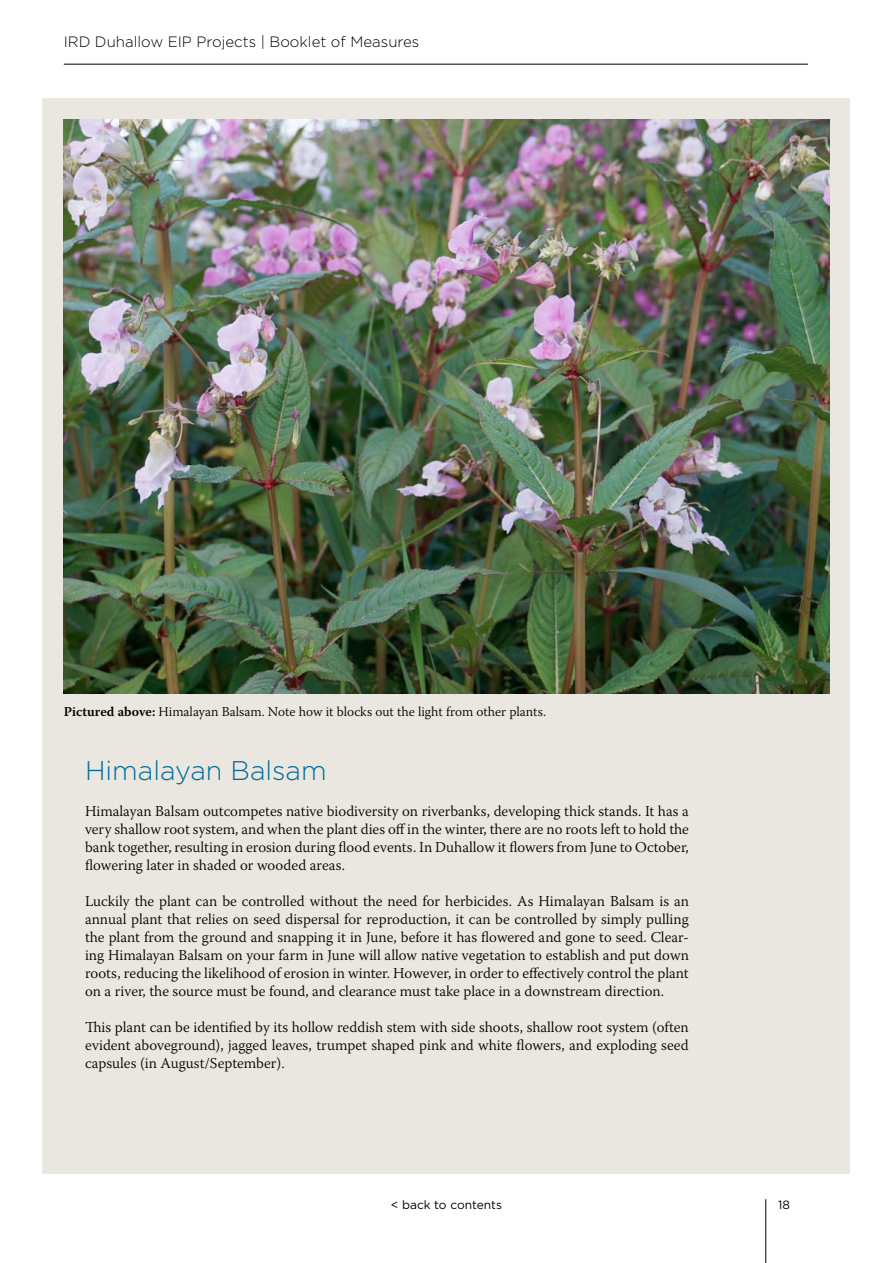
<style>
.page{position:relative;width:893px;height:1263px;background:#fff}
.page>*{position:absolute;margin:0;border:0;box-sizing:border-box;transform-origin:0 0}
.t1{font:300 27px "Gotham";color:#006c9e}
.t2{font:300 15px/18px "Warnock Pro";color:#000;text-align:justify}
.t3{font:300 15px "Gotham";color:#000}
.t4{font:300 13.5px "Warnock Pro";color:#000}
.t5{font:12px "Gotham";color:#000}
.s1{font-weight:600}
</style>
<div class="page">
<hr style="left:765px;top:1199px;width:1px;height:64px;background:#000">
<hr style="left:64px;top:64px;width:744px;height:1px;background:#000">
<div style="left:43px;top:98px;width:807px;height:1076px;background:#eae7e0"></div>
<img style="left:64px;top:119px;width:765px;height:574px">
<p class="t3" style="left:64px;top:33px;width:357px">IRD Duhallow EIP Projects | Booklet of Measures</p>
<p class="t4" style="left:64px;top:703px;width:484px"><span class="s1">Pictured above:</span> Himalayan Balsam. Note how it blocks out the light from other plants.</p>
<h1 class="t1" style="left:85px;top:755px;width:243px">Himalayan Balsam</h1>
<p class="t2" style="left:85px;top:801px;width:605px">Himalayan Balsam outcompetes native biodiversity on riverbanks, developing thick stands. It has a very shallow root system, and when the plant dies off in the winter, there are no roots left to hold the bank together, resulting in erosion during flood events. In Duhallow it flowers from June to October, flowering later in shaded or wooded areas.</p>
<p class="t2" style="left:85px;top:891px;width:605px">Luckily the plant can be controlled without the need for herbicides. As Himalayan Balsam is an annual plant that relies on seed dispersal for reproduction, it can be controlled by simply pulling the plant from the ground and snapping it in June, before it has flowered and gone to seed. Clear&shy;ing Himalayan Balsam on your farm in June will allow native vegetation to establish and put down roots, reducing the likelihood of erosion in winter. However, in order to effectively control the plant on a river, the source must be found, and clearance must take place in a downstream direction.</p>
<p class="t2" style="left:85px;top:1017px;width:605px">This plant can be identified by its hollow reddish stem with side shoots, shallow root system (often evident aboveground), jagged leaves, trumpet shaped pink and white flowers, and exploding seed capsules (in August/September).</p>
<p class="t5" style="left:391px;top:1198px;width:113px">&lt; back to contents</p>
<p class="t5" style="left:778px;top:1198px;width:13px">18</p>
</div>
